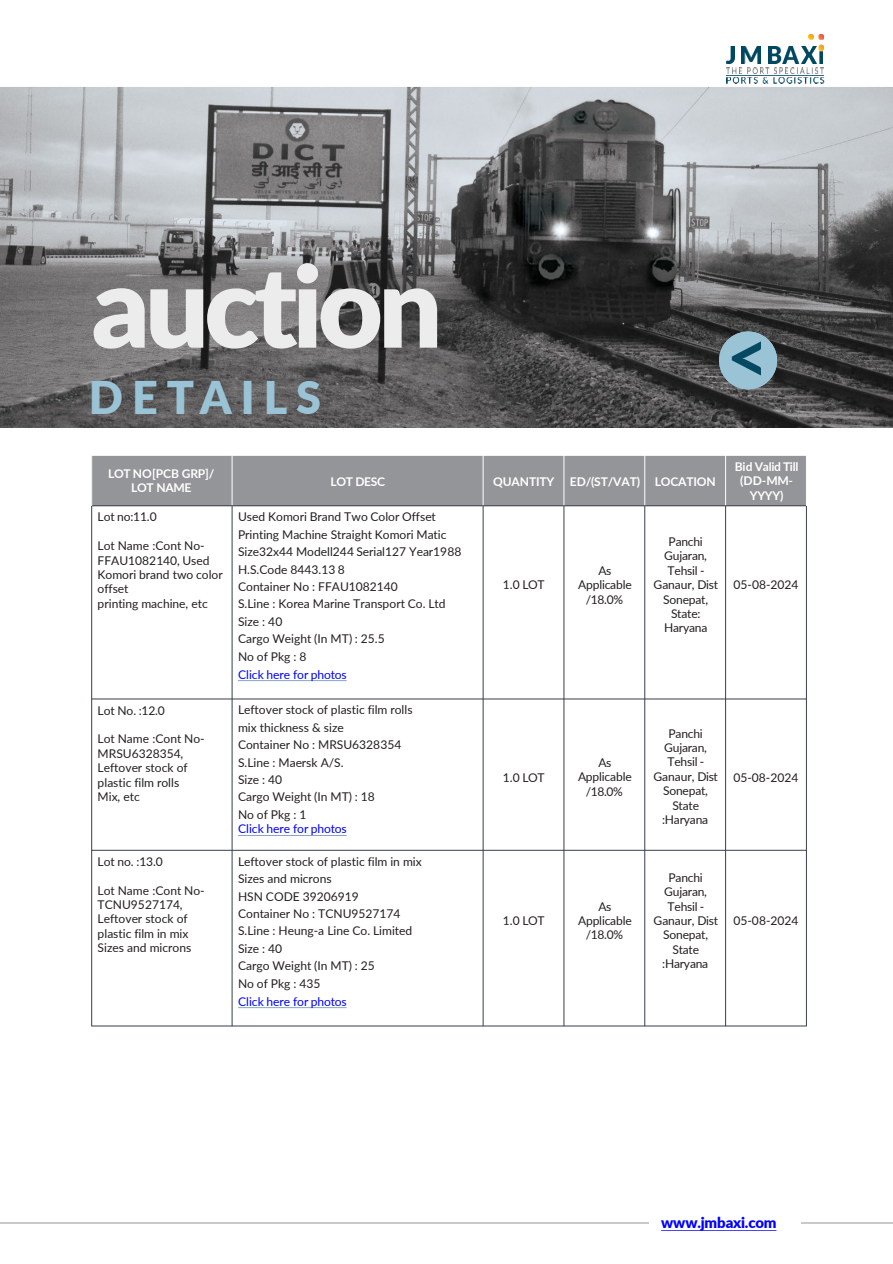
<style>
.page{position:relative;width:893px;height:1264px;background:#fff}
.page>*{position:absolute;margin:0;border:0;box-sizing:border-box;transform-origin:0 0}
.t1{font:900 112.5px "Lato";letter-spacing:-.045em;color:#ececec}
.t2{font:700 73.5px "Lato";color:#044861}
.t3{font:900 45px "Lato";letter-spacing:.2em;color:#9ac4d6}
.t4{font:900 15px "Lato";letter-spacing:-.01em;color:#00f}
.t5{font:12px/14.4px "Lato";letter-spacing:-.005em;color:#231f20}
.t6{font:700 12px/14.4px "Lato";letter-spacing:-.02em;color:#fff;text-align:center}
.t7{font:12px "Lato";letter-spacing:-.005em;color:#00f}
</style>
<div class="page">
<div style="left:92px;top:455px;width:140px;height:50px;background:#949598"></div>
<div style="left:232px;top:455px;width:251px;height:50px;background:#949598"></div>
<div style="left:483px;top:455px;width:81px;height:50px;background:#949598"></div>
<div style="left:564px;top:455px;width:80px;height:50px;background:#949598"></div>
<div style="left:644px;top:455px;width:81px;height:50px;background:#949598"></div>
<div style="left:725px;top:455px;width:81px;height:50px;background:#949598"></div>
<hr style="left:232px;top:455px;width:1px;height:51px;background:#fff">
<hr style="left:232px;top:506px;width:1px;height:519px;background:#383f4a">
<hr style="left:482px;top:455px;width:1px;height:51px;background:#fff">
<hr style="left:483px;top:506px;width:1px;height:519px;background:#383f4a">
<hr style="left:563px;top:455px;width:1px;height:51px;background:#fff">
<hr style="left:563px;top:506px;width:1px;height:519px;background:#383f4a">
<hr style="left:644px;top:455px;width:1px;height:51px;background:#fff">
<hr style="left:644px;top:506px;width:1px;height:519px;background:#383f4a">
<hr style="left:725px;top:455px;width:1px;height:51px;background:#fff">
<hr style="left:725px;top:506px;width:1px;height:519px;background:#383f4a">
<hr style="left:91px;top:505px;width:715px;height:1px;background:#383f4a">
<hr style="left:91px;top:698px;width:715px;height:1px;background:#383f4a">
<hr style="left:91px;top:849px;width:715px;height:1px;background:#383f4a">
<hr style="left:91px;top:455px;width:1px;height:51px;background:#fff">
<hr style="left:91px;top:506px;width:1px;height:519px;background:#383f4a">
<hr style="left:806px;top:506px;width:1px;height:519px;background:#383f4a">
<hr style="left:91px;top:455px;width:715px;height:1px;background:#fff">
<hr style="left:91px;top:1025px;width:715px;height:1px;background:#383f4a">
<svg style="left:238px;top:680px;width:108px;height:1px"></svg>
<svg style="left:238px;top:835px;width:108px;height:1px"></svg>
<svg style="left:238px;top:1007px;width:108px;height:1px"></svg>
<img style="left:0;top:77px;width:892px;height:350px">
<img style="left:808px;top:35px;width:15px;height:12px">
<img style="left:726px;top:47px;width:97px;height:26px">
<img style="left:726px;top:47px;width:8px;height:17px">
<img style="left:741px;top:47px;width:19px;height:16px">
<img style="left:768px;top:47px;width:54px;height:16px">
<img style="left:726px;top:75px;width:97px;height:9px">
<svg style="left:719px;top:331px;width:58px;height:58px;background:#87a9b7"></svg>
<hr style="left:801px;top:1222px;width:91px;height:1px;background:#c9c9c8">
<hr style="left:0;top:1222px;width:648px;height:1px;background:#c9c9c8">
<h2 class="t1" style="left:92px;top:222px;width:352px">auction</h2>
<p class="t3" style="left:89px;top:363px;width:234px">DETAILS</p>
<p class="t2" style="left:768px;top:414px;width:44px;rotate:-180deg">&gt;</p>
<p class="t6" style="left:108px;top:466px;width:108px">LOT NO[PCB GRP]/<br>LOT NAME</p>
<p class="t6" style="left:330px;top:474px;width:56px">LOT DESC</p>
<p class="t6" style="left:493px;top:474px;width:63px">QUANTITY</p>
<p class="t6" style="left:570px;top:474px;width:72px">ED/(ST/VAT)</p>
<p class="t6" style="left:654px;top:474px;width:62px">LOCATION</p>
<p class="t5" style="left:98px;top:509px;width:61px">Lot no:11.0</p>
<p class="t5" style="left:98px;top:538px;width:113px">Lot Name :Cont No-<br>FFAU1082140, Used</p>
<p class="t5" style="left:98px;top:567px;width:127px">Komori brand two color offset</p>
<p class="t5" style="left:98px;top:595px;width:112px">printing machine, etc</p>
<p class="t5" style="left:98px;top:702px;width:69px">Lot No. :12.0</p>
<p class="t5" style="left:98px;top:731px;width:109px">Lot Name :Cont No-<br>MRSU6328354,</p>
<p class="t5" style="left:98px;top:760px;width:92px">Leftover stock of plastic film rolls</p>
<p class="t5" style="left:98px;top:788px;width:44px">Mix, etc</p>
<p class="t5" style="left:98px;top:853px;width:67px">Lot no. :13.0</p>
<p class="t5" style="left:98px;top:882px;width:109px">Lot Name :Cont No-<br>TCNU9527174,</p>
<p class="t5" style="left:98px;top:911px;width:92px">Leftover stock of plastic film in mix</p>
<p class="t5" style="left:98px;top:939px;width:95px">Sizes and microns</p>
<p class="t5" style="left:238px;top:509px;width:199px">Used Komori Brand Two Color Offset</p>
<p class="t5" style="left:238px;top:526px;width:210px">Printing Machine Straight Komori Matic</p>
<p class="t5" style="left:238px;top:544px;width:225px">Size32x44 Modell244 Serial127 Year1988</p>
<p class="t5" style="left:238px;top:561px;width:108px">H.S.Code 8443.13 8</p>
<p class="t5" style="left:238px;top:578px;width:161px">Container No : FFAU1082140</p>
<p class="t5" style="left:238px;top:596px;width:209px">S.Line : Korea Marine Transport Co. Ltd</p>
<p class="t5" style="left:238px;top:613px;width:46px">Size : 40</p>
<p class="t5" style="left:238px;top:631px;width:148px">Cargo Weight (In MT) : 25.5</p>
<p class="t5" style="left:238px;top:648px;width:70px">No of Pkg : 8</p>
<p class="t7" style="left:238px;top:665px;width:110px">Click here for photos</p>
<p class="t5" style="left:238px;top:702px;width:176px">Leftover stock of plastic film rolls</p>
<p class="t5" style="left:238px;top:719px;width:107px">mix thickness &amp; size</p>
<p class="t5" style="left:238px;top:737px;width:165px">Container No : MRSU6328354</p>
<p class="t5" style="left:238px;top:754px;width:107px">S.Line : Maersk A/S.</p>
<p class="t5" style="left:238px;top:771px;width:46px">Size : 40</p>
<p class="t5" style="left:238px;top:789px;width:138px">Cargo Weight (In MT) : 18</p>
<p class="t5" style="left:238px;top:806px;width:70px">No of Pkg : 1</p>
<p class="t7" style="left:238px;top:820px;width:110px">Click here for photos</p>
<p class="t5" style="left:238px;top:853px;width:185px">Leftover stock of plastic film in mix</p>
<p class="t5" style="left:238px;top:870px;width:95px">Sizes and microns</p>
<p class="t5" style="left:238px;top:888px;width:122px">HSN CODE 39206919</p>
<p class="t5" style="left:238px;top:905px;width:164px">Container No : TCNU9527174</p>
<p class="t5" style="left:238px;top:923px;width:176px">S.Line : Heung-a Line Co. Limited</p>
<p class="t5" style="left:238px;top:940px;width:46px">Size : 40</p>
<p class="t5" style="left:238px;top:957px;width:138px">Cargo Weight (In MT) : 25</p>
<p class="t5" style="left:238px;top:975px;width:84px">No of Pkg : 435</p>
<p class="t7" style="left:238px;top:992px;width:110px">Click here for photos</p>
<p class="t5" style="left:502px;top:577px;width:43px">1.0 LOT</p>
<p class="t5" style="left:578px;top:562px;width:55px;text-align:center">As<br>Applicable</p>
<p class="t5" style="left:585px;top:591px;width:39px">/18.0%</p>
<p class="t5" style="left:653px;top:533px;width:66px;text-align:center">Panchi<br>Gujaran,<br>Tehsil -<br>Ganaur, Dist<br>Sonepat,<br>State:<br>Haryana</p>
<p class="t5" style="left:502px;top:769px;width:43px">1.0 LOT</p>
<p class="t5" style="left:502px;top:912px;width:43px">1.0 LOT</p>
<p class="t5" style="left:578px;top:754px;width:55px;text-align:center">As<br>Applicable</p>
<p class="t5" style="left:585px;top:783px;width:39px">/18.0%</p>
<p class="t5" style="left:578px;top:898px;width:55px;text-align:center">As<br>Applicable</p>
<p class="t5" style="left:585px;top:927px;width:39px">/18.0%</p>
<p class="t5" style="left:653px;top:725px;width:66px;text-align:center">Panchi<br>Gujaran,<br>Tehsil -<br>Ganaur, Dist<br>Sonepat,<br>State</p>
<p class="t5" style="left:662px;top:811px;width:48px">:Haryana</p>
<p class="t5" style="left:653px;top:869px;width:66px;text-align:center">Panchi<br>Gujaran,<br>Tehsil -<br>Ganaur, Dist<br>Sonepat,<br>State</p>
<p class="t5" style="left:662px;top:955px;width:48px">:Haryana</p>
<p class="t6" style="left:734px;top:458px;width:65px">Bid Valid Till (DD-MM-<br>YYYY)</p>
<p class="t5" style="left:733px;top:577px;width:67px">05-08-2024</p>
<p class="t5" style="left:733px;top:769px;width:67px">05-08-2024</p>
<p class="t5" style="left:733px;top:912px;width:67px">05-08-2024</p>
<p class="t4" style="left:661px;top:1210px;width:117px">www.jmbaxi.com</p>
</div>
